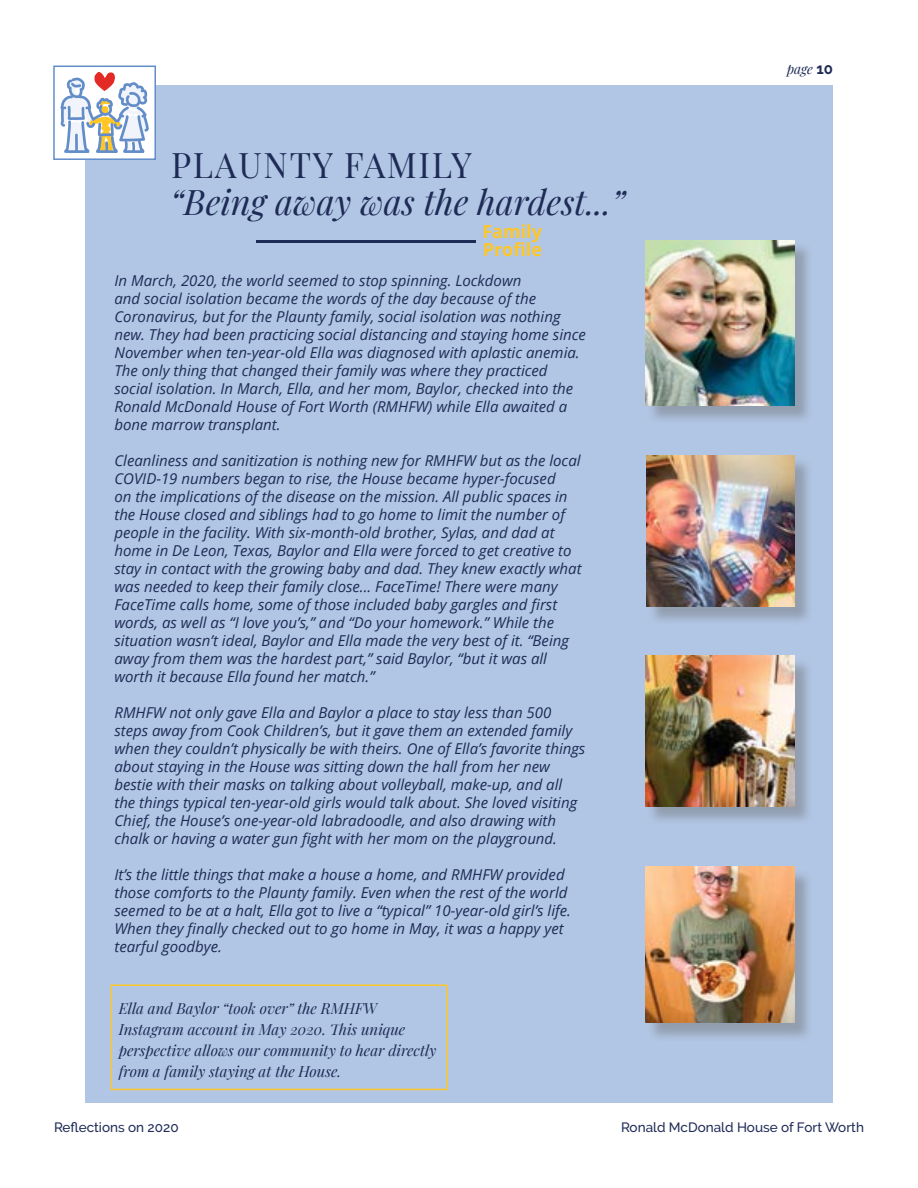
<style>
.page{position:relative;width:918px;height:1188px;background:#fff}
.page>*{position:absolute;margin:0;border:0;box-sizing:border-box;transform-origin:0 0}
.t1{font:italic 34.5px "Playfair Display";color:#1e2b56}
.t2{font:34.5px "Playfair Display";letter-spacing:.05em;color:#1e2b56}
.t3{font:700 18px/18px "Open Sans";color:#ffc628}
.t4{font:italic 15px/18px "Open Sans";color:#1e2b56}
.t5{font:italic 15px/21px "Playfair Display";color:#1e2b56}
.t6{font:500 13.5px "Raleway";color:#1e2b56}
.t7{font:italic 13.5px "Playfair Display";color:#1e2b56}
.s1{font-family:"Raleway";font-weight:700;font-style:normal;font-size:15px}
</style>
<div class="page">
<div style="left:85px;top:85px;width:748px;height:1018px;background:#b1c6e4"></div>
<hr style="left:256px;top:240px;width:220px;height:2px;background:#1e2b56">
<div style="left:648px;top:869px;width:165px;height:173px;background:#6d6e71;opacity:.45"></div>
<img style="left:645px;top:867px;width:150px;height:156px">
<div style="left:648px;top:243px;width:165px;height:181px;background:#6d6e71;opacity:.45"></div>
<img style="left:645px;top:240px;width:150px;height:166px">
<div style="left:648px;top:658px;width:165px;height:167px;background:#6d6e71;opacity:.45"></div>
<img style="left:645px;top:656px;width:150px;height:150px">
<div style="left:649px;top:458px;width:164px;height:168px;background:#6d6e71;opacity:.45"></div>
<img style="left:646px;top:455px;width:149px;height:151px">
<div style="left:53px;top:66px;width:103px;height:94px;background:#fff;border:2px solid #638dc9"></div>
<svg style="left:61px;top:72px;width:88px;height:82px"></svg>
<hr style="left:75px;top:134px;width:3px;height:18px;background:#638dc9">
<div style="left:111px;top:985px;width:337px;height:105px;border:2px solid #ffc628"></div>
<h1 class="t2" style="left:171px;top:138px;width:302px">PLAUNTY FAMILY</h1>
<h1 class="t1" style="left:170px;top:175px;width:457px">“Being away was the hardest...”</h1>
<p class="t3" style="left:482px;top:222px;width:61px">Family<br>Profile</p>
<p class="t4" style="left:114px;top:271px;width:473px">In March, 2020, the world seemed to stop spinning. Lockdown<br>and social isolation became the words of the day because of the Coronavirus, but for the Plaunty family, social isolation was nothing new. They had been practicing social distancing and staying home since November when ten-year-old Ella was diagnosed with aplastic anemia.<br>The only thing that changed their family was where they practiced social isolation. In March, Ella, and her mom, Baylor, checked into the Ronald McDonald House of Fort Worth (RMHFW) while Ella awaited a bone marrow transplant.</p>
<p class="t4" style="left:114px;top:451px;width:469px">Cleanliness and sanitization is nothing new for RMHFW but as the local COVID-19 numbers began to rise, the House became hyper-focused<br>on the implications of the disease on the mission. All public spaces in the House closed and siblings had to go home to limit the number of people in the facility. With six-month-old brother, Sylas, and dad at home in De Leon, Texas, Baylor and Ella were forced to get creative to stay in contact with the growing baby and dad. They knew exactly what was needed to keep their family close... FaceTime! There were many FaceTime calls home, some of those included baby gargles and first words, as well as “I love you’s,” and “Do your homework.” While the situation wasn’t ideal, Baylor and Ella made the very best of it. “Being away from them was the hardest part,” said Baylor, “but it was all worth it because Ella found her match.”</p>
<p class="t4" style="left:114px;top:703px;width:472px">RMHFW not only gave Ella and Baylor a place to stay less than 500 steps away from Cook Children’s, but it gave them an extended family when they couldn’t physically be with theirs. One of Ella’s favorite things about staying in the House was sitting down the hall from her new bestie with their masks on talking about volleyball, make-up, and all the things typical ten-year-old girls would talk about. She loved visiting Chief, the House’s one-year-old labradoodle, and also drawing with chalk or having a water gun fight with her mom on the playground.</p>
<p class="t4" style="left:114px;top:865px;width:458px">It’s the little things that make a house a home, and RMHFW provided those comforts to the Plaunty family. Even when the rest of the world seemed to be at a halt, Ella got to live a “typical” 10-year-old girl’s life.<br>When they finally checked out to go home in May, it was a happy yet tearful goodbye.</p>
<p class="t5" style="left:119px;top:997px;width:319px">Ella and Baylor “took over” the RMHFW Instagram account in May 2020. This unique perspective allows our community to hear directly from a family staying at the House.</p>
<p class="t7" style="left:787px;top:58px;width:48px">page <span class="s1">10</span></p>
<p class="t6" style="left:54px;top:1119px;width:126px">Reflections on 2020</p>
<p class="t6" style="left:621px;top:1119px;width:244px">Ronald McDonald House of Fort Worth</p>
</div>
